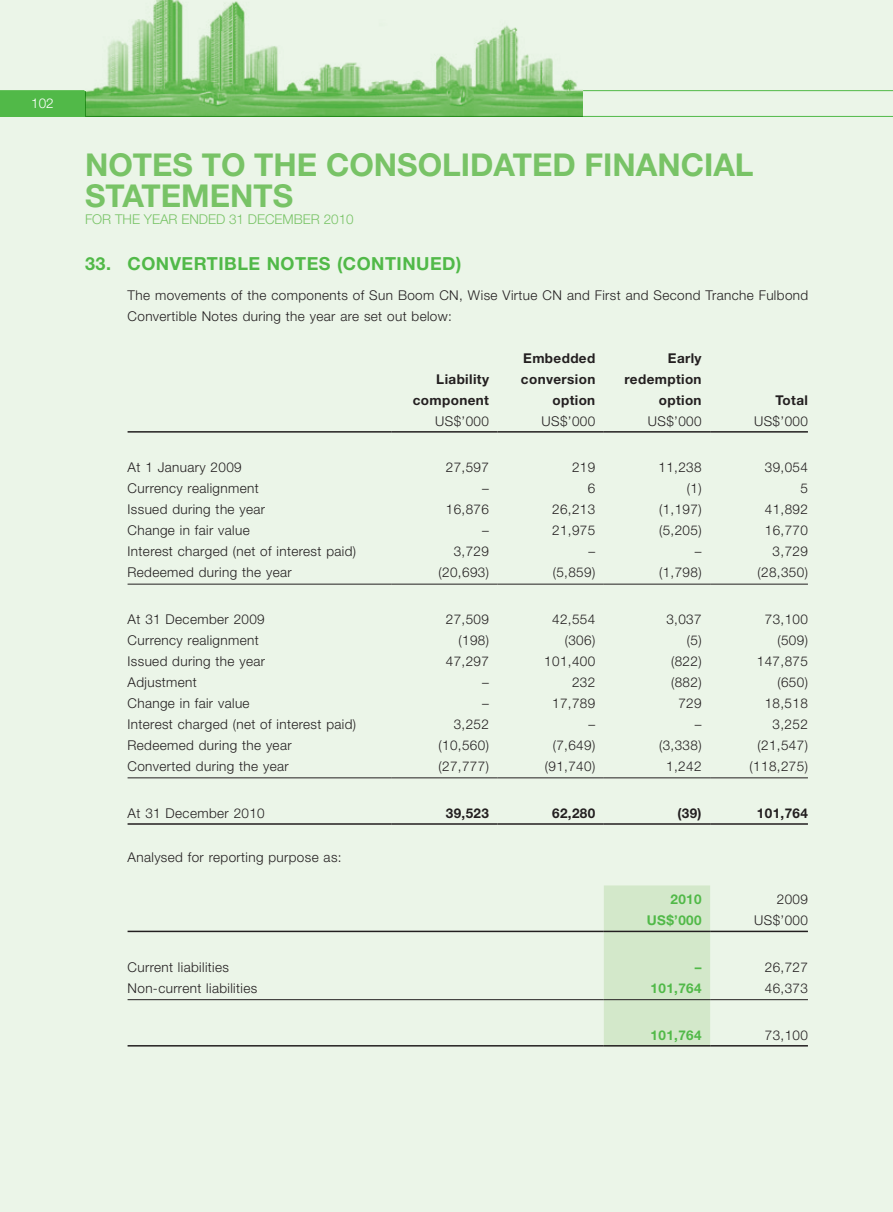
<style>
.page{position:relative;width:893px;height:1212px;background:#ebf5e8}
.page>*{position:absolute;margin:0;border:0;box-sizing:border-box;transform-origin:0 0}
.t1{font:700 31.5px/31.5px "Helvetica Neue LT Std";color:#78c366}
.t2{font:700 18px "Helvetica Neue LT Std";letter-spacing:.03em;color:#51b948}
.t3{font:300 13.5px/21px "Helvetica Neue LT Std";letter-spacing:.03em;color:#231f20}
.t4{font:700 13.5px "Helvetica Neue LT Std";letter-spacing:.03em;color:#231f20}
.t5{font:300 13.5px "Helvetica Neue LT Std";color:#78c366}
.t6{font:700 13.5px "Helvetica Neue LT Std";letter-spacing:.03em;color:#51b948}
.t7{font:300 13.5px "Helvetica Neue LT Std";color:#fff}
</style>
<div class="page">
<div style="left:0;top:91px;width:85px;height:26px;background:#51b948"></div>
<hr style="left:0;top:116px;width:893px;height:1px;background:#51b948">
<hr style="left:0;top:90px;width:85px;height:1px;background:#51b948">
<hr style="left:583px;top:90px;width:310px;height:1px;background:#51b948">
<img style="left:85px;top:0;width:497px;height:117px">
<hr style="left:128px;top:431px;width:263px;height:2px;background:#231f20">
<hr style="left:391px;top:431px;width:106px;height:2px;background:#231f20">
<hr style="left:497px;top:431px;width:107px;height:2px;background:#231f20">
<hr style="left:604px;top:431px;width:106px;height:2px;background:#231f20">
<hr style="left:710px;top:431px;width:98px;height:2px;background:#231f20">
<hr style="left:128px;top:584px;width:263px;height:1px;background:#231f20">
<hr style="left:391px;top:584px;width:106px;height:1px;background:#231f20">
<hr style="left:497px;top:584px;width:107px;height:1px;background:#231f20">
<hr style="left:604px;top:584px;width:106px;height:1px;background:#231f20">
<hr style="left:710px;top:584px;width:98px;height:1px;background:#231f20">
<hr style="left:128px;top:777px;width:263px;height:1px;background:#231f20">
<hr style="left:391px;top:777px;width:106px;height:1px;background:#231f20">
<hr style="left:497px;top:777px;width:107px;height:1px;background:#231f20">
<hr style="left:604px;top:777px;width:106px;height:1px;background:#231f20">
<hr style="left:710px;top:777px;width:98px;height:1px;background:#231f20">
<hr style="left:128px;top:823px;width:263px;height:2px;background:#231f20">
<hr style="left:391px;top:823px;width:106px;height:2px;background:#231f20">
<hr style="left:497px;top:823px;width:107px;height:2px;background:#231f20">
<hr style="left:604px;top:823px;width:106px;height:2px;background:#231f20">
<hr style="left:710px;top:823px;width:98px;height:2px;background:#231f20">
<div style="left:604px;top:885px;width:106px;height:160px;background:#d3e8ca"></div>
<hr style="left:128px;top:931px;width:476px;height:1px;background:#231f20">
<hr style="left:604px;top:931px;width:106px;height:1px;background:#231f20">
<hr style="left:710px;top:931px;width:98px;height:1px;background:#231f20">
<hr style="left:128px;top:999px;width:476px;height:1px;background:#231f20">
<hr style="left:604px;top:999px;width:106px;height:1px;background:#231f20">
<hr style="left:710px;top:999px;width:98px;height:1px;background:#231f20">
<hr style="left:128px;top:1045px;width:476px;height:1px;background:#231f20">
<hr style="left:604px;top:1045px;width:106px;height:1px;background:#231f20">
<hr style="left:710px;top:1045px;width:98px;height:1px;background:#231f20">
<p class="t7" style="left:31px;top:95px;width:24px">102</p>
<h1 class="t1" style="left:85px;top:148px;width:670px">NOTES TO THE CONSOLIDATED FINANCIAL<br>STATEMENTS</h1>
<p class="t5" style="left:85px;top:211px;width:270px">FOR THE YEAR ENDED 31 DECEMBER 2010</p>
<h2 class="t2" style="left:85px;top:253px;width:272px">33. CONVERTIBLE NOTES (continued</h2>
<h2 class="t2" style="left:456px;top:253px;width:7px">)</h2>
<p class="t3" style="left:128px;top:284px;width:682px">The movements of the components of Sun Boom CN, Wise Virtue CN and First and Second Tranche Fulbond<br>Convertible Notes during the year are set out below:</p>
<p class="t4" style="left:523px;top:349px;width:74px">Embedded</p>
<p class="t4" style="left:668px;top:349px;width:35px">Early</p>
<p class="t4" style="left:436px;top:370px;width:54px">Liability</p>
<p class="t4" style="left:521px;top:370px;width:76px">conversion</p>
<p class="t4" style="left:624px;top:370px;width:79px">redemption</p>
<p class="t4" style="left:413px;top:391px;width:78px">component</p>
<p class="t4" style="left:552px;top:391px;width:44px">option</p>
<p class="t4" style="left:659px;top:391px;width:44px">option</p>
<p class="t4" style="left:775px;top:391px;width:34px">Total</p>
<p class="t3" style="left:435px;top:410px;width:55px">US$’000</p>
<p class="t3" style="left:541px;top:410px;width:55px">US$’000</p>
<p class="t3" style="left:648px;top:410px;width:55px">US$’000</p>
<p class="t3" style="left:754px;top:410px;width:55px">US$’000</p>
<p class="t3" style="left:128px;top:457px;width:116px">At 1 January 2009</p>
<p class="t3" style="left:446px;top:457px;width:45px">27,597</p>
<p class="t3" style="left:572px;top:457px;width:25px">219</p>
<p class="t3" style="left:658px;top:457px;width:45px">11,238</p>
<p class="t3" style="left:765px;top:457px;width:45px">39,054</p>
<p class="t3" style="left:128px;top:478px;width:133px">Currency realignment</p>
<p class="t3" style="left:482px;top:478px;width:8px">–</p>
<p class="t3" style="left:588px;top:478px;width:9px">6</p>
<p class="t3" style="left:687px;top:478px;width:16px">(1)</p>
<p class="t3" style="left:800px;top:478px;width:9px">5</p>
<p class="t3" style="left:128px;top:499px;width:139px">Issued during the year</p>
<p class="t3" style="left:446px;top:499px;width:45px">16,876</p>
<p class="t3" style="left:552px;top:499px;width:45px">26,213</p>
<p class="t3" style="left:659px;top:499px;width:44px">(1,197)</p>
<p class="t3" style="left:765px;top:499px;width:45px">41,892</p>
<p class="t3" style="left:128px;top:520px;width:124px">Change in fair value</p>
<p class="t3" style="left:482px;top:520px;width:8px">–</p>
<p class="t3" style="left:552px;top:520px;width:45px">21,975</p>
<p class="t3" style="left:659px;top:520px;width:44px">(5,205)</p>
<p class="t3" style="left:765px;top:520px;width:45px">16,770</p>
<p class="t3" style="left:128px;top:541px;width:230px">Interest charged (net of interest paid)</p>
<p class="t3" style="left:454px;top:541px;width:37px">3,729</p>
<p class="t3" style="left:589px;top:541px;width:8px">–</p>
<p class="t3" style="left:695px;top:541px;width:8px">–</p>
<p class="t3" style="left:773px;top:541px;width:37px">3,729</p>
<p class="t3" style="left:128px;top:562px;width:166px">Redeemed during the year</p>
<p class="t3" style="left:439px;top:562px;width:52px">(20,693)</p>
<p class="t3" style="left:553px;top:562px;width:44px">(5,859)</p>
<p class="t3" style="left:659px;top:562px;width:44px">(1,798)</p>
<p class="t3" style="left:757px;top:562px;width:52px">(28,350)</p>
<p class="t3" style="left:128px;top:608px;width:139px">At 31 December 2009</p>
<p class="t3" style="left:446px;top:608px;width:45px">27,509</p>
<p class="t3" style="left:552px;top:608px;width:45px">42,554</p>
<p class="t3" style="left:666px;top:608px;width:37px">3,037</p>
<p class="t3" style="left:765px;top:608px;width:45px">73,100</p>
<p class="t3" style="left:128px;top:629px;width:133px">Currency realignment</p>
<p class="t3" style="left:458px;top:629px;width:32px">(198)</p>
<p class="t3" style="left:565px;top:629px;width:32px">(306)</p>
<p class="t3" style="left:687px;top:629px;width:16px">(5)</p>
<p class="t3" style="left:777px;top:629px;width:32px">(509)</p>
<p class="t3" style="left:128px;top:650px;width:139px">Issued during the year</p>
<p class="t3" style="left:446px;top:650px;width:45px">47,297</p>
<p class="t3" style="left:544px;top:650px;width:53px">101,400</p>
<p class="t3" style="left:671px;top:650px;width:32px">(822)</p>
<p class="t3" style="left:757px;top:650px;width:53px">147,875</p>
<p class="t3" style="left:128px;top:671px;width:71px">Adjustment</p>
<p class="t3" style="left:482px;top:671px;width:8px">–</p>
<p class="t3" style="left:572px;top:671px;width:25px">232</p>
<p class="t3" style="left:671px;top:671px;width:32px">(882)</p>
<p class="t3" style="left:777px;top:671px;width:32px">(650)</p>
<p class="t3" style="left:128px;top:692px;width:124px">Change in fair value</p>
<p class="t3" style="left:482px;top:692px;width:8px">–</p>
<p class="t3" style="left:552px;top:692px;width:45px">17,789</p>
<p class="t3" style="left:678px;top:692px;width:25px">729</p>
<p class="t3" style="left:765px;top:692px;width:45px">18,518</p>
<p class="t3" style="left:128px;top:713px;width:230px">Interest charged (net of interest paid)</p>
<p class="t3" style="left:454px;top:713px;width:37px">3,252</p>
<p class="t3" style="left:588px;top:713px;width:8px">–</p>
<p class="t3" style="left:695px;top:713px;width:8px">–</p>
<p class="t3" style="left:773px;top:713px;width:37px">3,252</p>
<p class="t3" style="left:128px;top:734px;width:166px">Redeemed during the year</p>
<p class="t3" style="left:439px;top:734px;width:52px">(10,560)</p>
<p class="t3" style="left:553px;top:734px;width:44px">(7,649)</p>
<p class="t3" style="left:659px;top:734px;width:44px">(3,338)</p>
<p class="t3" style="left:757px;top:734px;width:52px">(21,547)</p>
<p class="t3" style="left:128px;top:755px;width:163px">Converted during the year</p>
<p class="t3" style="left:439px;top:755px;width:52px">(27,777)</p>
<p class="t3" style="left:545px;top:755px;width:52px">(91,740)</p>
<p class="t3" style="left:666px;top:755px;width:37px">1,242</p>
<p class="t3" style="left:750px;top:755px;width:60px">(118,275)</p>
<p class="t3" style="left:128px;top:802px;width:139px">At 31 December 2010</p>
<p class="t4" style="left:446px;top:804px;width:45px">39,523</p>
<p class="t4" style="left:552px;top:804px;width:45px">62,280</p>
<p class="t4" style="left:677px;top:804px;width:26px">(39)</p>
<p class="t4" style="left:757px;top:804px;width:53px">101,764</p>
<p class="t3" style="left:128px;top:846px;width:216px">Analysed for reporting purpose as:</p>
<p class="t6" style="left:670px;top:891px;width:33px">2010</p>
<p class="t3" style="left:777px;top:888px;width:33px">2009</p>
<p class="t6" style="left:647px;top:912px;width:56px">US$’000</p>
<p class="t3" style="left:754px;top:909px;width:55px">US$’000</p>
<p class="t3" style="left:128px;top:956px;width:103px">Current liabilities</p>
<p class="t6" style="left:695px;top:959px;width:8px">–</p>
<p class="t3" style="left:765px;top:956px;width:45px">26,727</p>
<p class="t3" style="left:128px;top:977px;width:131px">Non-current liabilities</p>
<p class="t6" style="left:651px;top:980px;width:53px">101,764</p>
<p class="t3" style="left:765px;top:977px;width:45px">46,373</p>
<p class="t6" style="left:651px;top:1026px;width:53px">101,764</p>
<p class="t3" style="left:765px;top:1024px;width:45px">73,100</p>
</div>
